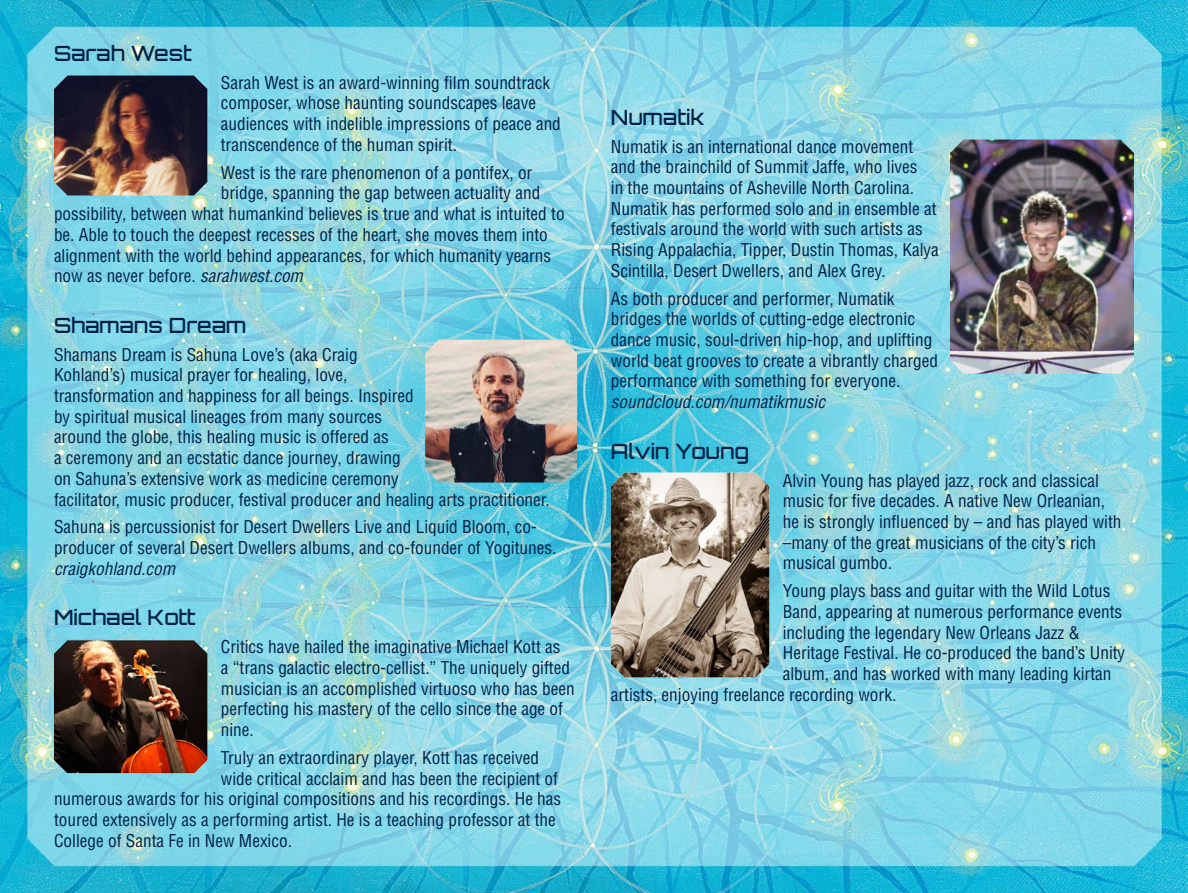
<style>
.page{position:relative;width:1188px;height:893px;background:#fff}
.page>*{position:absolute;margin:0;border:0;box-sizing:border-box;transform-origin:0 0}
.t1{font:500 21px "Orbitron";color:#002147}
.t2{font:condensed 17.25px/20.7px "Helvetica LT Std";color:#002147}
.t3{font:italic condensed 17.25px "Helvetica LT Std";color:#002147}
.s1{font-style:italic}
</style>
<div class="page">
<img style="left:0;top:0;width:1188px;height:893px">
<img style="left:950px;top:140px;width:184px;height:234px">
<img style="left:54px;top:640px;width:153px;height:133px">
<img style="left:611px;top:473px;width:158px;height:204px">
<img style="left:54px;top:76px;width:153px;height:119px">
<img style="left:425px;top:339px;width:152px;height:143px">
<p class="t1" style="left:54px;top:40px;width:139px">Sarah West</p>
<p class="t2" style="left:221px;top:72px;width:342px">Sarah West is an award-winning film soundtrack composer, whose haunting soundscapes leave audiences with indelible impressions of peace and transcendence of the human spirit.</p>
<p class="t2" style="left:221px;top:162px;width:313px">West is the rare phenomenon of a pontifex, or</p>
<p class="t2" style="left:221px;top:183px;width:321px">bridge, spanning the gap between actuality and</p>
<p class="t2" style="left:54px;top:203px;width:512px">possibility, between what humankind believes is true and what is intuited to</p>
<p class="t2" style="left:54px;top:224px;width:495px">be. Able to touch the deepest recesses of the heart, she moves them into</p>
<p class="t2" style="left:54px;top:245px;width:499px">alignment with the world behind appearances, for which humanity yearns</p>
<p class="t2" style="left:54px;top:265px;width:251px">now as never before. <span class="s1">sarahwest.com</span></p>
<p class="t1" style="left:54px;top:312px;width:194px">Shamans Dream</p>
<p class="t2" style="left:54px;top:344px;width:497px">Shamans Dream is Sahuna Love’s (aka Craig<br>Kohland’s) musical prayer for healing, love,<br>transformation and happiness for all beings. Inspired<br>by spiritual musical lineages from many sources<br>around the globe, this healing music is offered as<br>a ceremony and an ecstatic dance journey, drawing<br>on Sahuna’s extensive work as medicine ceremony<br>facilitator, music producer, festival producer and healing arts practitioner.</p>
<p class="t2" style="left:54px;top:517px;width:504px">Sahuna is percussionist for Desert Dwellers Live and Liquid Bloom, co&shy;producer of several Desert Dwellers albums, and co-founder of Yogitunes.</p>
<p class="t3" style="left:54px;top:558px;width:123px">craigkohland.com</p>
<p class="t1" style="left:54px;top:604px;width:143px">Michael Kott</p>
<p class="t2" style="left:221px;top:636px;width:355px">Critics have hailed the imaginative Michael Kott as<br>a “trans galactic electro-cellist.” The uniquely gifted musician is an accomplished virtuoso who has been perfecting his mastery of the cello since the age of nine.</p>
<p class="t2" style="left:221px;top:747px;width:320px">Truly an extraordinary player, Kott has received</p>
<p class="t2" style="left:221px;top:768px;width:339px">wide critical acclaim and has been the recipient of</p>
<p class="t2" style="left:54px;top:788px;width:509px">numerous awards for his original compositions and his recordings. He has</p>
<p class="t2" style="left:54px;top:809px;width:503px">toured extensively as a performing artist. He is a teaching professor at the</p>
<p class="t2" style="left:54px;top:830px;width:240px">College of Santa Fe in New Mexico.</p>
<p class="t1" style="left:611px;top:104px;width:95px">Numatik</p>
<p class="t2" style="left:611px;top:136px;width:329px">Numatik is an international dance movement and the brainchild of Summit Jaffe, who lives<br>in the mountains of Asheville North Carolina.<br>Numatik has performed solo and in ensemble at festivals around the world with such artists as Rising Appalachia, Tipper, Dustin Thomas, Kalya Scintilla, Desert Dwellers, and Alex Grey.</p>
<p class="t2" style="left:611px;top:288px;width:329px">As both producer and performer, Numatik bridges the worlds of cutting-edge electronic dance music, soul-driven hip-hop, and uplifting world beat grooves to create a vibrantly charged performance with something for everyone.</p>
<p class="t3" style="left:611px;top:391px;width:216px">soundcloud.com/numatikmusic</p>
<p class="t1" style="left:611px;top:438px;width:140px">Alvin Young</p>
<p class="t2" style="left:783px;top:470px;width:340px">Alvin Young has played jazz, rock and classical music for five decades. A native New Orleanian, he is strongly influenced by – and has played with –many of the great musicians of the city’s rich musical gumbo.</p>
<p class="t2" style="left:783px;top:580px;width:329px">Young plays bass and guitar with the Wild Lotus</p>
<p class="t2" style="left:783px;top:601px;width:341px">Band, appearing at numerous performance events</p>
<p class="t2" style="left:783px;top:622px;width:299px">including the legendary New Orleans Jazz &amp;</p>
<p class="t2" style="left:783px;top:642px;width:344px">Heritage Festival. He co-produced the band’s Unity</p>
<p class="t2" style="left:783px;top:663px;width:330px">album, and has worked with many leading kirtan</p>
<p class="t2" style="left:611px;top:684px;width:287px">artists, enjoying freelance recording work.</p>
</div>
